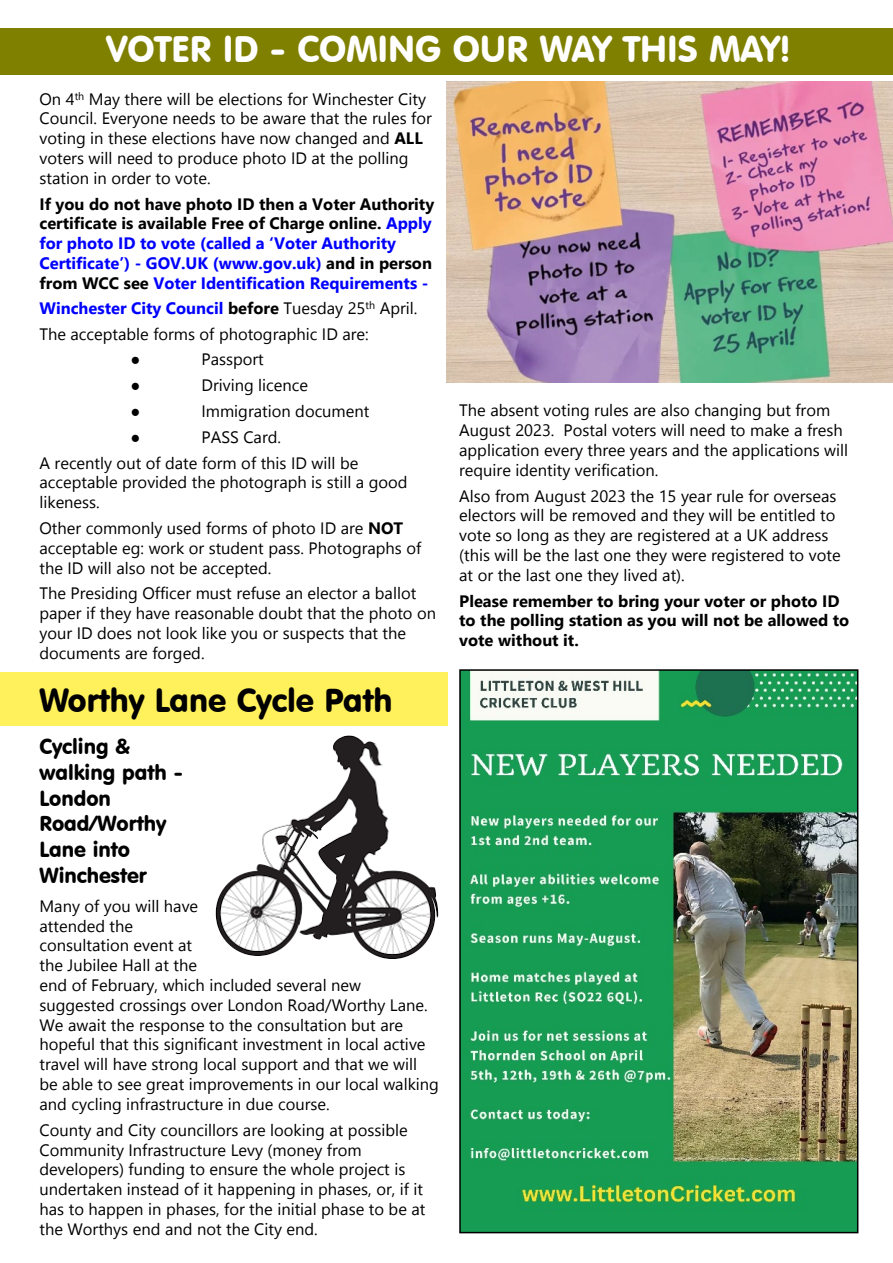
<style>
.page{position:relative;width:893px;height:1263px;background:#fff}
.page>*{position:absolute;margin:0;border:0;box-sizing:border-box;transform-origin:0 0}
.t1{font:36px "VAG Rounded BT";color:#fff}
.t2{font:32.25px "VAG Rounded BT";color:#000}
.t3{font:21px/25.8px "VAG Rounded BT";color:#000}
.t4{font:16.5px/19.8px "Nirmala UI";color:#000}
.t5{font:700 16.5px/19.8px "Nirmala UI";color:#00f}
.t6{font:700 16.5px/19.8px "Nirmala UI";color:#000}
.t7{font:16.5px "Times New Roman";color:#000}
.s1{font-weight:700}
.s2{color:#000}
.s3{font-weight:700;color:#00f}
</style>
<div class="page">
<div style="left:0;top:28px;width:893px;height:47px;background:#808000"></div>
<img style="left:462px;top:672px;width:393px;height:558px">
<div style="left:459px;top:669px;width:399px;height:564px;border:2px solid #000"></div>
<img style="left:447px;top:82px;width:446px;height:300px">
<div style="left:0;top:672px;width:448px;height:53px;background:#fff15c"></div>
<img style="left:215px;top:735px;width:224px;height:224px">
<h1 class="t1" style="left:107px;top:35px;width:685px">VOTER ID - COMING OUR WAY THIS MAY!</h1>
<p class="t4" style="left:39px;top:90px;width:394px">On 4<sup>th</sup> May there will be elections for Winchester City Council. Everyone needs to be aware that the rules for voting in these elections have now changed and <span class="s1">ALL </span>voters will need to produce photo ID at the polling station in order to vote.</p>
<p class="t5" style="left:39px;top:195px;width:396px"><span class="s2">If you do not have photo ID then a Voter Authority certificate is available Free of Charge online.</span> Apply for photo ID to vote (called a ‘Voter Authority Certificate’) - GOV.UK (www.gov.uk) <span class="s2">and in person from WCC see</span> Voter Identification Requirements -</p>
<p class="t4" style="left:39px;top:297px;width:379px;line-height:25.8px"><span class="s3">Winchester City Council</span> <span class="s1">before</span> Tuesday 25<sup>th</sup> April.<br>The acceptable forms of photographic ID are:</p>
<p class="t7" style="left:131px;top:354px;width:11px">●</p>
<p class="t4" style="left:201px;top:351px;width:64px">Passport</p>
<p class="t7" style="left:131px;top:380px;width:11px">●</p>
<p class="t4" style="left:201px;top:377px;width:108px">Driving licence</p>
<p class="t7" style="left:131px;top:406px;width:11px">●</p>
<p class="t4" style="left:201px;top:403px;width:169px">Immigration document</p>
<p class="t7" style="left:131px;top:431px;width:11px">●</p>
<p class="t4" style="left:39px;top:426px;width:320px;line-height:25.8px;text-indent:162px">PASS Card.<br>A recently out of date form of this ID will be</p>
<p class="t4" style="left:39px;top:474px;width:370px">acceptable provided the photograph is still a good likeness.</p>
<p class="t4" style="left:39px;top:520px;width:383px">Other commonly used forms of photo ID are <span class="s1">NOT </span>acceptable eg: work or student pass. Photographs of the ID will also not be accepted.</p>
<p class="t4" style="left:39px;top:585px;width:398px">The Presiding Officer must refuse an elector a ballot paper if they have reasonable doubt that the photo on your ID does not look like you or suspects that the documents are forged.</p>
<h2 class="t2" style="left:39px;top:687px;width:354px">Worthy Lane Cycle Path</h2>
<p class="t3" style="left:39px;top:736px;width:145px">Cycling &amp; walking path -<br>London<br>Road/Worthy<br>Lane into<br>Winchester</p>
<p class="t4" style="left:39px;top:897px;width:401px">Many of you will have<br>attended the<br>consultation event at<br>the Jubilee Hall at the<br>end of February, which included several new suggested crossings over London Road/Worthy Lane.<br>We await the response to the consultation but are hopeful that this significant investment in local active travel will have strong local support and that we will be able to see great improvements in our local walking and cycling infrastructure in due course.</p>
<p class="t4" style="left:39px;top:1121px;width:387px">County and City councillors are looking at possible Community Infrastructure Levy (money from developers) funding to ensure the whole project is undertaken instead of it happening in phases, or, if it has to happen in phases, for the initial phase to be at the Worthys end and not the City end.</p>
<p class="t4" style="left:459px;top:402px;width:390px">The absent voting rules are also changing but from August 2023. Postal voters will need to make a fresh application every three years and the applications will require identity verification.</p>
<p class="t4" style="left:459px;top:487px;width:383px">Also from August 2023 the 15 year rule for overseas electors will be removed and they will be entitled to vote so long as they are registered at a UK address (this will be the last one they were registered to vote at or the last one they lived at).</p>
<p class="t6" style="left:459px;top:592px;width:392px">Please remember to bring your voter or photo ID to the polling station as you will not be allowed to vote without it.</p>
</div>
